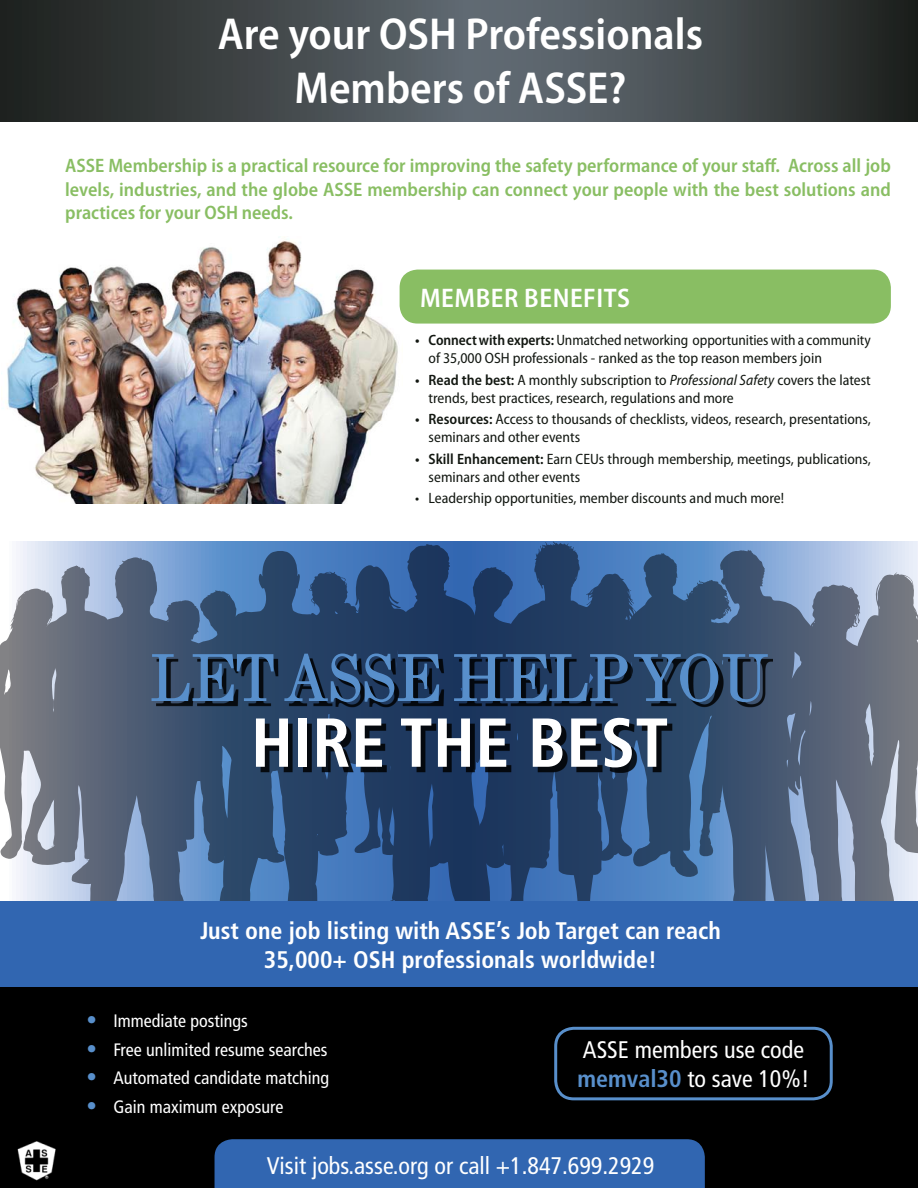
<style>
.page{position:relative;width:918px;height:1188px;background:#fff}
.page>*{position:absolute;margin:0;border:0;box-sizing:border-box;transform-origin:0 0}
.t1{font:condensed 70.8px "Modern MT Std";color:#588fcb}
.t2{font:700 condensed 69.15px "Frutiger LT Std";color:#fff}
.t3{font:600 semi-condensed 45px/54px "Myriad Pro";color:#fff;text-align:center}
.t4{font:600 semi-condensed 27px "Myriad Pro";letter-spacing:.02em;color:#fff}
.t5{font:700 condensed 24px/28.8px "Frutiger LT Std";color:#fff;text-align:center}
.t6{font:condensed 24px/28.8px "Frutiger LT Std";color:#fff}
.t7{font:600 semi-condensed 19.5px/23.4px "Myriad Pro";color:#89be63;text-align:justify}
.t8{font:condensed 18px "Frutiger LT Std";color:#fff}
.t9{font:semi-condensed 15px/18px "Myriad Pro";color:#121711}
.s1{font-weight:600}
.s2{font-style:italic}
.s3{font-size:21px;color:#588fcb}
.s4{font-weight:700;color:#588fcb}
</style>
<div class="page">
<svg style="left:0;top:0;width:918px;height:122px;background:#41474a"></svg>
<img style="left:7px;top:239px;width:395px;height:264px">
<div style="left:400px;top:270px;width:491px;height:54px;background:#89be63;border-radius:18px"></div>
<svg style="left:16px;top:542px;width:902px;height:359px;background:#9bb7dd"></svg>
<svg style="left:769px;top:550px;width:67px;height:351px;background:#5e7391"></svg>
<svg style="left:72px;top:557px;width:78px;height:344px;background:#61728c"></svg>
<svg style="left:0;top:565px;width:115px;height:319px;background:#868c99"></svg>
<svg style="left:494px;top:542px;width:124px;height:8px"></svg>
<svg style="left:785px;top:572px;width:133px;height:329px;background:#747f91"></svg>
<div style="left:0;top:987px;width:918px;height:201px;background:#000"></div>
<svg style="left:150px;top:550px;width:619px;height:351px;background:#2f4e75"></svg>
<div style="left:0;top:901px;width:918px;height:86px;background:#3166b1"></div>
<div style="left:554px;top:1027px;width:279px;height:73px;border:3px solid #588fcb;border-radius:18px"></div>
<img style="left:17px;top:1141px;width:39px;height:40px">
<div style="left:215px;top:1139px;width:490px;height:49px;background:#3166b1"></div>
<h3 class="t3" style="left:218px;top:7px;width:487px">Are your OSH Professionals<br>Members of ASSE?</h3>
<p class="t7" style="left:65px;top:154px;width:827px">ASSE Membership is a practical resource for improving the safety performance of your staff. Across all job levels, industries, and the globe ASSE membership can connect your people with the best solutions and practices for your OSH needs.</p>
<h3 class="t4" style="left:420px;top:283px;width:211px">MEMBER BENEFITS</h3>
<p class="t9" style="left:429px;top:331px;width:444px;text-indent:-14px"><span class="s1">• Connect with experts:</span> Unmatched networking opportunities with a community of 35,000 OSH professionals - ranked as the top reason members join</p>
<p class="t9" style="left:429px;top:371px;width:444px;text-indent:-14px"><span class="s1">• Read the best:</span> A monthly subscription to <span class="s2">Professional Safety</span> covers the latest trends, best practices, research, regulations and more</p>
<p class="t9" style="left:429px;top:410px;width:444px;text-indent:-14px"><span class="s1">• Resources:</span> Access to thousands of checklists, videos, research, presentations, seminars and other events</p>
<p class="t9" style="left:429px;top:450px;width:444px;text-indent:-14px"><span class="s1">• Skill Enhancement:</span> Earn CEUs through membership, meetings, publications, seminars and other events</p>
<p class="t9" style="left:415px;top:489px;width:370px">• Leadership opportunities, member discounts and much more!</p>
<h1 class="t1" style="left:150px;top:638px;width:621px">LET ASSE HELP YOU</h1>
<h2 class="t2" style="left:251px;top:702px;width:419px">HIRE THE BEST</h2>
<h3 class="t5" style="left:200px;top:916px;width:522px">Just one job listing with ASSE’s Job Target can reach<br>35,000+ OSH professionals worldwide!</h3>
<p class="t8" style="left:87px;top:1011px;width:163px"><span class="s3">•</span> Immediate postings</p>
<p class="t8" style="left:87px;top:1039px;width:242px"><span class="s3">•</span> Free unlimited resume searches</p>
<p class="t8" style="left:87px;top:1067px;width:244px"><span class="s3">•</span> Automated candidate matching</p>
<p class="t8" style="left:87px;top:1096px;width:198px"><span class="s3">•</span> Gain maximum exposure</p>
<h3 class="t6" style="left:578px;top:1036px;width:233px">ASSE members use code <span class="s4">memval30</span> to save 10%!</h3>
<h3 class="t6" style="left:267px;top:1151px;width:389px">Visit jobs.asse.org or call +1.847.699.2929</h3>
</div>
